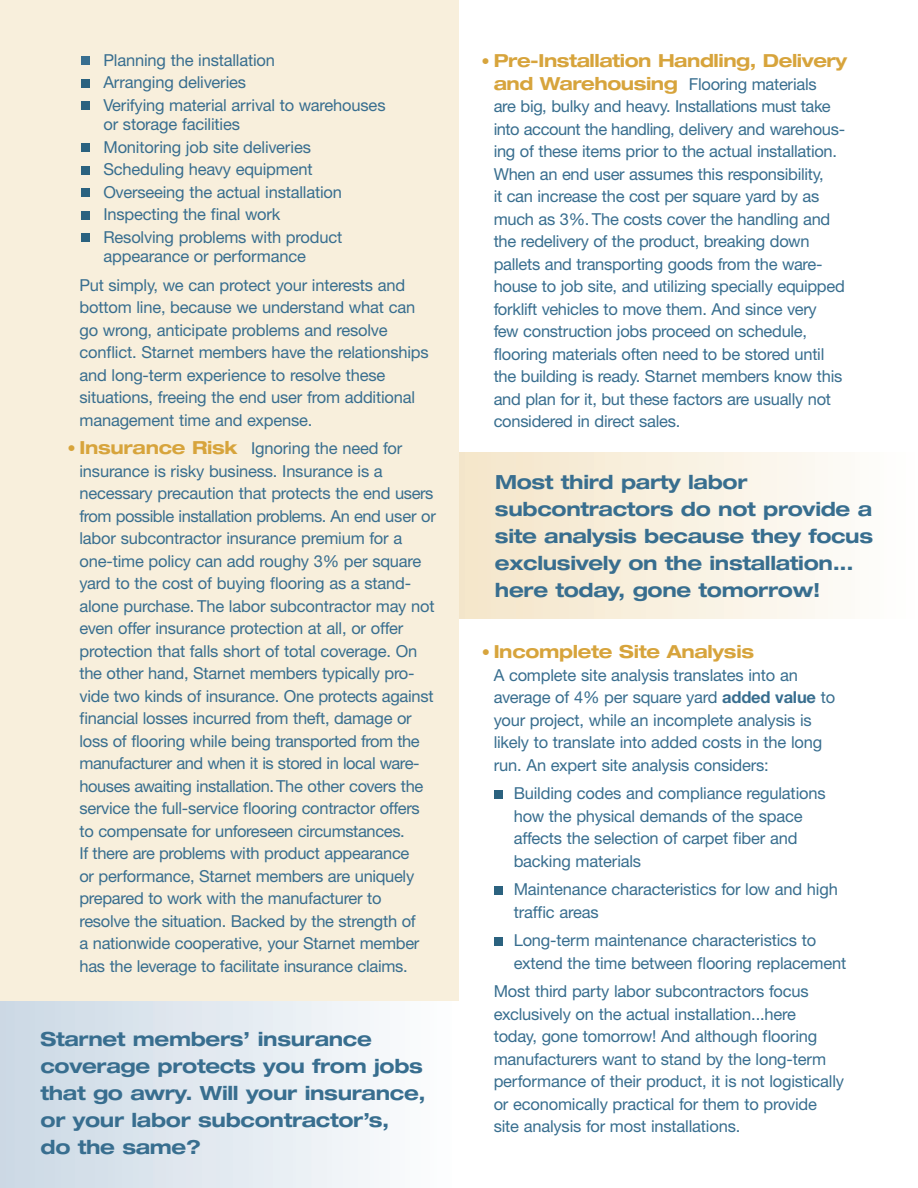
<style>
.page{position:relative;width:918px;height:1188px;background:#fff}
.page>*{position:absolute;margin:0;border:0;box-sizing:border-box;transform-origin:0 0}
.t1{font:700 expanded 19.5px/27px "Helvetica Neue";letter-spacing:-.015em;color:#386e8f}
.t2{font:700 expanded 18px "Helvetica Neue";letter-spacing:-.025em;color:#d7a43c}
.t3{font:16.5px/22.5px "Helvetica Neue CE";letter-spacing:-.01em;color:#386e8f}
.s1{font-family:"Helvetica Neue";font-weight:500;font-stretch:condensed;color:#d7a43c}
.s2{font-family:"Helvetica Neue";font-weight:700;font-stretch:expanded;font-size:18px;color:#d7a43c}
.s3{font-weight:500;font-stretch:condensed;font-size:16.5px}
.s4{font-family:"Helvetica Neue";font-weight:700}
</style>
<div class="page">
<div style="left:0;top:0;width:459px;height:1188px;background:#f8efdc"></div>
<div style="left:81px;top:233px;width:9px;height:9px;background:#2b627f"></div>
<div style="left:81px;top:56px;width:9px;height:9px;background:#386e8f"></div>
<div style="left:81px;top:79px;width:9px;height:9px;background:#2b627f"></div>
<div style="left:81px;top:101px;width:9px;height:9px;background:#2b627f"></div>
<div style="left:81px;top:143px;width:9px;height:9px;background:#2b627f"></div>
<div style="left:81px;top:166px;width:9px;height:9px;background:#2b627f"></div>
<div style="left:81px;top:188px;width:9px;height:9px;background:#2b627f"></div>
<div style="left:81px;top:211px;width:9px;height:9px;background:#2b627f"></div>
<div style="left:494px;top:790px;width:9px;height:9px;background:#2b627f"></div>
<div style="left:494px;top:886px;width:9px;height:9px;background:#2b627f"></div>
<div style="left:494px;top:937px;width:9px;height:9px;background:#2b627f"></div>
<div style="left:0;top:1002px;width:459px;height:186px;background:linear-gradient(to right,#cbd8e4,#fdfefe)"></div>
<div style="left:459px;top:452px;width:459px;height:166px;background:linear-gradient(to right,#f4e5c8,#fefefe)"></div>
<p class="t3" style="left:103px;top:50px;width:284px">Planning the installation<br>Arranging deliveries<br>Verifying material arrival to warehouses</p>
<p class="t3" style="left:103px;top:115px;width:240px">or storage facilities<br>Monitoring job site deliveries<br>Scheduling heavy equipment<br>Overseeing the actual installation<br>Inspecting the final work<br>Resolving problems with product</p>
<p class="t3" style="left:79px;top:244px;width:327px;line-height:28.5px;text-indent:24px">appearance or performance<br>Put simply, we can protect your interests and</p>
<p class="t3" style="left:79px;top:298px;width:351px">bottom line, because we understand what can go wrong, anticipate problems and resolve conflict. Starnet members have the relationships and long-term experience to resolve these situations, freeing the end user from additional management time and expense.</p>
<p class="t3" style="left:79px;top:439px;width:358px;text-indent:-12px"><span class="s1">•</span> <span class="s2">Insurance Risk</span> Ignoring the need for insurance is risky business. Insurance is a necessary precaution that protects the end users from possible installation problems. An end user or labor subcontractor insurance premium for a one-time policy can add roughy 3% per square yard to the cost of buying flooring as a stand&shy;alone purchase. The labor subcontractor may not even offer insurance protection at all, or offer protection that falls short of total coverage. On the other hand, Starnet members typically pro&shy;vide two kinds of insurance. One protects against financial losses incurred from theft, damage or loss of flooring while being transported from the manufacturer and when it is stored in local ware&shy;houses awaiting installation.The other covers the service the full-service flooring contractor offers to compensate for unforeseen circumstances.<br>If there are problems with product appearance<br>or performance, Starnet members are uniquely prepared to work with the manufacturer to resolve the situation. Backed by the strength of<br>a nationwide cooperative, your Starnet member has the leverage to facilitate insurance claims.</p>
<p class="t1" style="left:40px;top:1027px;width:387px">Starnet members’ insurance coverage protects you from jobs that go awry. Will your insurance, or your labor subcontractor’s,<br>do the same?</p>
<p class="t2" style="left:482px;top:54px;width:367px"><span class="s3">•</span> Pre-Installation Handling, Delivery</p>
<p class="t3" style="left:494px;top:74px;width:353px"><span class="s2">and Warehousing</span> Flooring materials<br>are big, bulky and heavy. Installations must take into account the handling, delivery and warehous&shy;ing of these items prior to the actual installation.<br>When an end user assumes this responsibility,<br>it can increase the cost per square yard by as much as 3%. The costs cover the handling and the redelivery of the product, breaking down pallets and transporting goods from the ware&shy;house to job site, and utilizing specially equipped forklift vehicles to move them. And since very few construction jobs proceed on schedule, flooring materials often need to be stored until the building is ready. Starnet members know this and plan for it, but these factors are usually not considered in direct sales.</p>
<p class="t1" style="left:495px;top:470px;width:380px">Most third party labor subcontractors do not provide a site analysis because they focus exclusively on the installation... here today, gone tomorrow!</p>
<p class="t2" style="left:482px;top:645px;width:274px"><span class="s3">•</span> Incomplete Site Analysis</p>
<p class="t3" style="left:494px;top:665px;width:343px">A complete site analysis translates into an average of 4% per square yard <span class="s4">added value</span> to your project, while an incomplete analysis is likely to translate into added costs in the long run. An expert site analysis considers:</p>
<p class="t3" style="left:514px;top:784px;width:313px">Building codes and compliance regulations how the physical demands of the space affects the selection of carpet fiber and backing materials</p>
<p class="t3" style="left:514px;top:880px;width:326px">Maintenance characteristics for low and high traffic areas</p>
<p class="t3" style="left:514px;top:931px;width:334px">Long-term maintenance characteristics to extend the time between flooring replacement</p>
<p class="t3" style="left:494px;top:982px;width:352px">Most third party labor subcontractors focus exclusively on the actual installation...here<br>today, gone tomorrow! And although flooring manufacturers want to stand by the long-term performance of their product, it is not logistically or economically practical for them to provide site analysis for most installations.</p>
</div>
